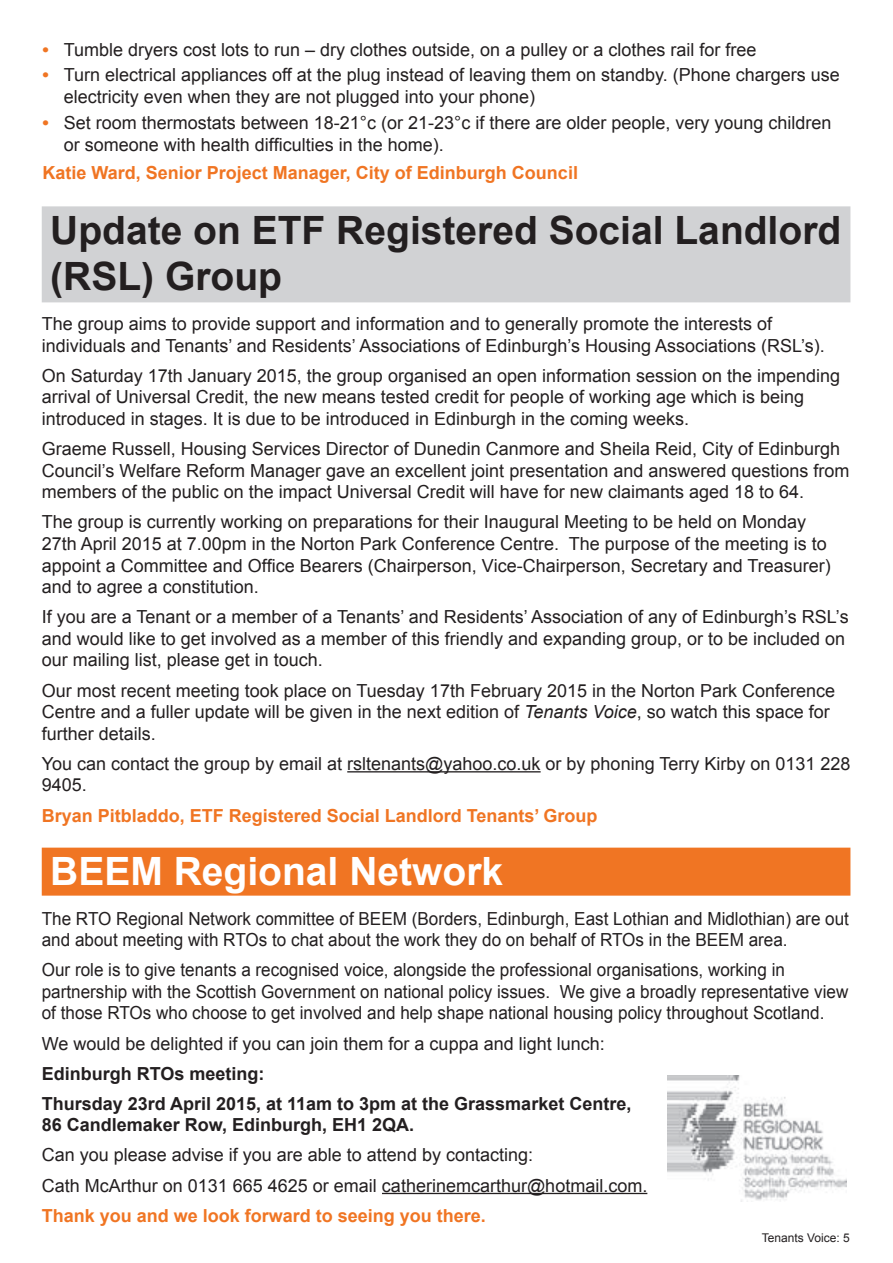
<style>
.page{position:relative;width:893px;height:1263px;background:#fff}
.page>*{position:absolute;margin:0;border:0;box-sizing:border-box;transform-origin:0 0}
.t1{font:700 39px/46.8px "Arial";color:#231f20}
.t2{font:700 39px "Arial";color:#fff}
.t3{font:18px/21.6px "Arial";color:#231f20}
.t4{font:18px/21.6px "Arial";color:#231f20;scale:.95 1}
.t5{font:700 18px "Arial";color:#f07523}
.t6{font:700 18px/30.2px "Arial";color:#231f20}
.t7{font:12px "Arial";color:#231f20}
.s1{font-weight:700;color:#f07523}
.s2{font-style:italic}
</style>
<div class="page">
<div style="left:42px;top:206px;width:808px;height:96px;background:#d1d2d4"></div>
<hr style="left:347px;top:771px;width:194px;height:1px;background:#231f20">
<div style="left:42px;top:848px;width:808px;height:48px;background:#f07523"></div>
<hr style="left:382px;top:1193px;width:265px;height:1px;background:#231f20">
<img style="left:668px;top:1075px;width:178px;height:127px">
<p class="t3" style="left:43px;top:39px;width:715px"><span class="s1">•</span> Tumble dryers cost lots to run – dry clothes outside, on a pulley or a clothes rail for free</p>
<p class="t3" style="left:64px;top:65px;width:778px;text-indent:-21px"><span class="s1">•</span> Turn electrical appliances off at the plug instead of leaving them on standby. (Phone chargers use electricity even when they are not plugged into your phone)</p>
<p class="t3" style="left:64px;top:112px;width:769px;text-indent:-21px"><span class="s1">•</span> Set room thermostats between 18-21°c (or 21-23°c if there are older people, very young children or someone with health difficulties in the home).</p>
<p class="t5" style="left:43px;top:160px;width:537px">Katie Ward, Senior Project Manager, City of Edinburgh Council</p>
<h1 class="t1" style="left:50px;top:208px;width:792px">Update on ETF Registered Social Landlord (RSL) Group</h1>
<p class="t3" style="left:42px;top:313px;width:785px">The group aims to provide support and information and to generally promote the interests of individuals and Tenants’ and Residents’ Associations of Edinburgh’s Housing Associations (RSL’s).</p>
<p class="t3" style="left:42px;top:365px;width:800px">On Saturday 17th January 2015, the group organised an open information session on the impending arrival of Universal Credit, the new means tested credit for people of working age which is being introduced in stages. It is due to be introduced in Edinburgh in the coming weeks.</p>
<p class="t3" style="left:42px;top:438px;width:809px">Graeme Russell, Housing Services Director of Dunedin Canmore and Sheila Reid, City of Edinburgh<br>Council’s Welfare Reform Manager gave an excellent joint presentation and answered questions from members of the public on the impact Universal Credit will have for new claimants aged 18 to 64.</p>
<p class="t3" style="left:42px;top:511px;width:791px">The group is currently working on preparations for their Inaugural Meeting to be held on Monday 27th April 2015 at 7.00pm in the Norton Park Conference Centre. The purpose of the meeting is to appoint a Committee and Office Bearers (Chairperson, Vice-Chairperson, Secretary and Treasurer) and to agree a constitution.</p>
<p class="t3" style="left:42px;top:606px;width:808px">If you are a Tenant or a member of a Tenants’ and Residents’ Association of any of Edinburgh’s RSL’s and would like to get involved as a member of this friendly and expanding group, or to be included on our mailing list, please get in touch.</p>
<p class="t3" style="left:42px;top:680px;width:795px">Our most recent meeting took place on Tuesday 17th February 2015 in the Norton Park Conference<br>Centre and a fuller update will be given in the next edition of <span class="s2">Tenants Voice</span>, so watch this space for further details.</p>
<p class="t3" style="left:42px;top:753px;width:810px">You can contact the group by email at rsltenants@yahoo.co.uk or by phoning Terry Kirby on 0131 228<br>9405.</p>
<p class="t5" style="left:42px;top:803px;width:557px">Bryan Pitbladdo, ETF Registered Social Landlord Tenants’ Group</p>
<h1 class="t2" style="left:50px;top:845px;width:454px">BEEM Regional Network</h1>
<p class="t4" style="left:42px;top:907px;width:851px">The RTO Regional Network committee of BEEM (Borders, Edinburgh, East Lothian and Midlothian) are out and about meeting with RTOs to chat about the work they do on behalf of RTOs in the BEEM area.</p>
<p class="t4" style="left:42px;top:959px;width:851px">Our role is to give tenants a recognised voice, alongside the professional organisations, working in partnership with the Scottish Government on national policy issues. We give a broadly representative view of those RTOs who choose to get involved and help shape national housing policy throughout Scotland.</p>
<p class="t3" style="left:42px;top:1032px;width:564px">We would be delighted if you can join them for a cuppa and light lunch:</p>
<p class="t6" style="left:42px;top:1059px;width:591px">Edinburgh RTOs meeting:<br>Thursday 23rd April 2015, at 11am to 3pm at the Grassmarket Centre,</p>
<p class="t6" style="left:42px;top:1110px;width:374px">86 Candlemaker Row, Edinburgh, EH1 2QA.</p>
<p class="t3" style="left:42px;top:1140px;width:607px;line-height:30.2px">Can you please advise if you are able to attend by contacting:<br>Cath McArthur on 0131 665 4625 or email catherinemcarthur@hotmail.com.</p>
<p class="t5" style="left:42px;top:1203px;width:446px">Thank you and we look forward to seeing you there.</p>
<p class="t7" style="left:762px;top:1230px;width:90px">Tenants Voice: 5</p>
</div>
